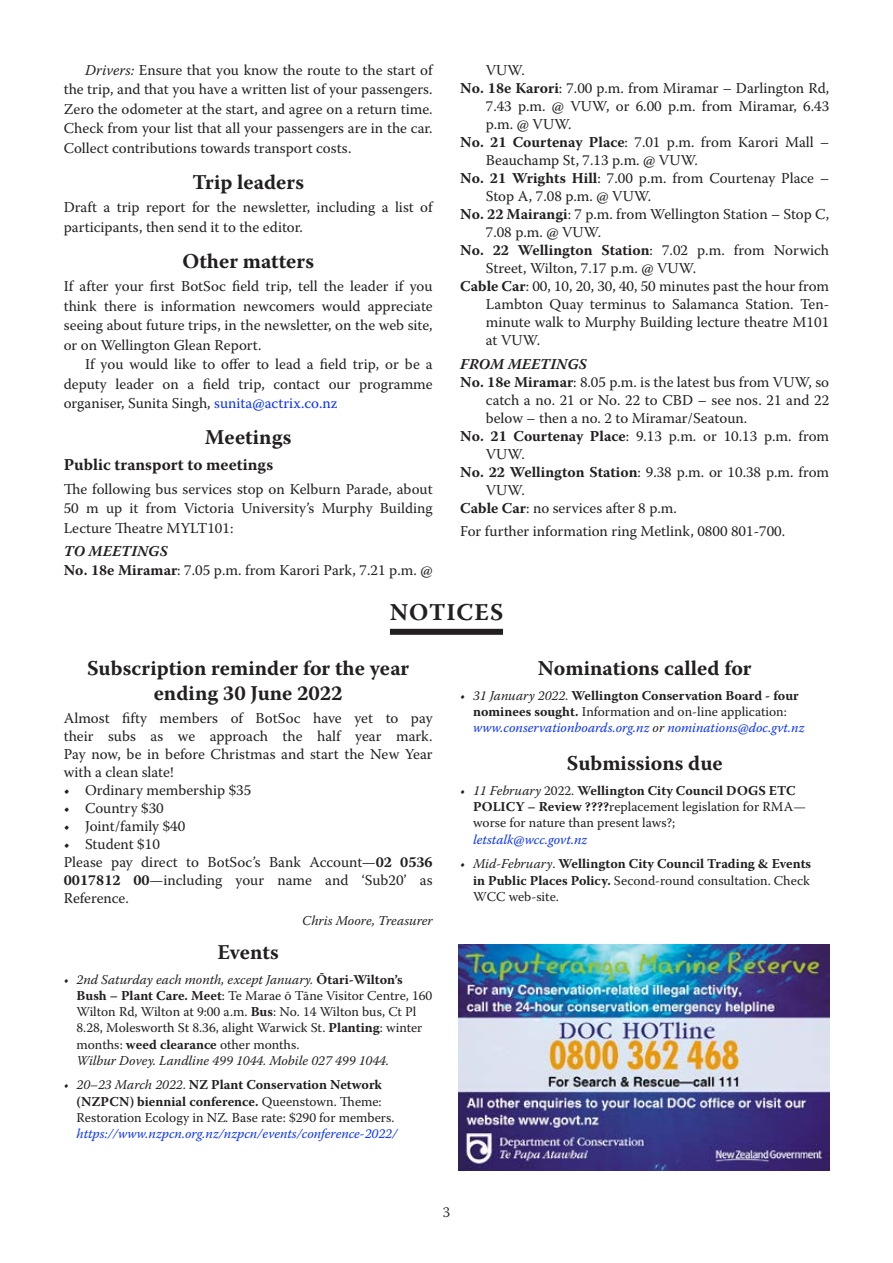
<style>
.page{position:relative;width:893px;height:1263px;background:#fff}
.page>*{position:absolute;margin:0;border:0;box-sizing:border-box;transform-origin:0 0}
.Main_Heading_Span{font:700 24px "Warnock Pro";letter-spacing:.04em;color:#231f20}
.Heading_1{font:700 21px/25.2px "Warnock Pro";color:#231f20;text-align:center}
.Heading_2{font:700 16.5px "Warnock Pro";color:#231f20}
.Body_first{font:15px/18px "Warnock Pro";color:#231f20}
.Body_text{font:15px/19.5px "Warnock Pro";color:#231f20;text-align:justify}
.Subhead_2{font:italic 700 15px "Warnock Pro";letter-spacing:.01em;color:#231f20}
.t1{font:300 15px "Warnock Pro";color:#231f20}
.t2{font:13.5px/16.2px "Warnock Pro";color:#231f20}
.t3{font:700 13.5px/16.2px "Warnock Pro";color:#231f20;text-align:center}
.Event_contact{font:italic 13.5px "Warnock Pro";color:#0831ff}
.Event_contact-2{font:italic 13.5px "Warnock Pro";color:#231f20}
.Author{font:italic 13.5px "Warnock Pro";color:#231f20}
.s1{font-style:italic}
.s2{color:#0831ff}
.s3{font-weight:700}
.s4{font-weight:400;font-style:italic}
.s5{font-weight:400}
.s6{color:#231f20}
</style>
<div class="page">
<div style="left:390px;top:629px;width:113px;height:6px;background:#231f20"></div>
<img style="left:459px;top:944px;width:370px;height:226px">
<p class="Body_text" style="left:64px;top:60px;width:370px;text-indent:21px"><span class="s1">Drivers:</span> Ensure that you know the route to the start of the trip, and that you have a written list of your passengers.<br>Zero the odometer at the start, and agree on a return time.<br>Check from your list that all your passengers are in the car.<br>Collect contributions towards transport costs.</p>
<p class="Heading_1" style="left:192px;top:169px;width:113px">Trip leaders</p>
<p class="Body_first" style="left:64px;top:197px;width:370px;line-height:19.5px">Draft a trip report for the newsletter, including a list of participants, then send it to the editor.</p>
<p class="Heading_1" style="left:182px;top:248px;width:133px">Other matters</p>
<p class="Body_first" style="left:64px;top:276px;width:370px;line-height:19.5px;text-align:justify">If after your first BotSoc field trip, tell the leader if you think there is information newcomers would appreciate seeing about future trips, in the newsletter, on the web site, or on Wellington Glean Report.</p>
<p class="Body_text" style="left:64px;top:354px;width:370px;text-indent:21px">If you would like to offer to lead a field trip, or be a deputy leader on a field trip, contact our programme organiser, Sunita Singh, <span class="s2">sunita@actrix.co.nz</span></p>
<p class="Heading_1" style="left:205px;top:424px;width:88px">Meetings</p>
<p class="Heading_2" style="left:64px;top:455px;width:211px">Public transport to meetings</p>
<p class="Body_first" style="left:64px;top:479px;width:370px;line-height:19.5px;text-align:justify">The following bus services stop on Kelburn Parade, about 50 m up it from Victoria University’s Murphy Building Lecture Theatre MYLT101:</p>
<p class="Subhead_2" style="left:64px;top:542px;width:105px">TO MEETINGS</p>
<p class="Body_first" style="left:64px;top:560px;width:370px"><span class="s3">No. 18e Miramar</span>: 7.05 p.m. from Karori Park, 7.21 p.m. @</p>
<p class="Body_first" style="left:486px;top:61px;width:41px">VUW.</p>
<p class="Body_first" style="left:486px;top:79px;width:345px;text-align:justify;text-indent:-26px"><span class="s3">No. 18e Karori</span>: 7.00 p.m. from Miramar – Darlington Rd, 7.43 p.m. @ VUW, or 6.00 p.m. from Miramar, 6.43 p.m. @ VUW.</p>
<p class="Body_first" style="left:486px;top:133px;width:345px;text-indent:-26px"><span class="s3">No. 21 Courtenay Place</span>: 7.01 p.m. from Karori Mall –<br>Beauchamp St, 7.13 p.m. @ VUW.</p>
<p class="Body_first" style="left:486px;top:169px;width:345px;text-indent:-26px"><span class="s3">No. 21 Wrights Hill</span>: 7.00 p.m. from Courtenay Place –<br>Stop A, 7.08 p.m. @ VUW.</p>
<p class="Body_first" style="left:486px;top:205px;width:345px;text-indent:-26px"><span class="s3">No. 22 Mairangi</span>: 7 p.m. from Wellington Station – Stop C,<br>7.08 p.m. @ VUW.</p>
<p class="Body_first" style="left:486px;top:241px;width:345px;text-indent:-26px"><span class="s3">No. 22 Wellington Station</span>: 7.02 p.m. from Norwich<br>Street, Wilton, 7.17 p.m. @ VUW.</p>
<p class="Body_first" style="left:486px;top:277px;width:345px;text-align:justify;text-indent:-26px"><span class="s3">Cable Car</span>: 00, 10, 20, 30, 40, 50 minutes past the hour from Lambton Quay terminus to Salamanca Station. Ten&shy;minute walk to Murphy Building lecture theatre M101 at VUW.</p>
<p class="Subhead_2" style="left:460px;top:355px;width:128px">FROM MEETINGS</p>
<p class="Body_first" style="left:486px;top:372px;width:345px;text-align:justify;text-indent:-26px"><span class="s3">No. 18e Miramar</span>: 8.05 p.m. is the latest bus from VUW, so catch a no. 21 or No. 22 to CBD – see nos. 21 and 22 below – then a no. 2 to Miramar/Seatoun.</p>
<p class="Body_first" style="left:486px;top:426px;width:345px;text-indent:-26px"><span class="s3">No. 21 Courtenay Place</span>: 9.13 p.m. or 10.13 p.m. from<br>VUW.</p>
<p class="Body_first" style="left:486px;top:462px;width:345px;text-indent:-26px"><span class="s3">No. 22 Wellington Station</span>: 9.38 p.m. or 10.38 p.m. from<br>VUW.</p>
<p class="Body_first" style="left:460px;top:498px;width:218px"><span class="s3">Cable Car</span>: no services after 8 p.m.</p>
<p class="Body_first" style="left:460px;top:522px;width:326px">For further information ring Metlink, 0800 801-700.</p>
<p class="Main_Heading_Span" style="left:390px;top:598px;width:115px">NOTICES</p>
<p class="Heading_1" style="left:87px;top:655px;width:324px">Subscription reminder for the year ending 30 June 2022</p>
<p class="Body_first" style="left:64px;top:708px;width:370px;text-align:justify">Almost fifty members of BotSoc have yet to pay their subs as we approach the half year mark.<br>Pay now, be in before Christmas and start the New Year with a clean slate!</p>
<p class="Body_text" style="left:64px;top:780px;width:189px">• Ordinary membership $35</p>
<p class="Body_text" style="left:64px;top:798px;width:102px">• Country $30</p>
<p class="Body_text" style="left:64px;top:816px;width:123px">• Joint/family $40</p>
<p class="Body_text" style="left:64px;top:834px;width:98px">• Student $10</p>
<p class="Body_first" style="left:64px;top:852px;width:370px;text-align:justify">Please pay direct to BotSoc’s Bank Account—<span class="s3">02 0536<br>0017812 00</span>—including your name and ‘Sub20’ as Reference.</p>
<p class="Author" style="left:302px;top:913px;width:132px">Chris Moore, Treasurer</p>
<p class="Heading_1" style="left:218px;top:939px;width:63px">Events</p>
<p class="t2" style="left:77px;top:971px;width:357px;text-indent:-13px"><span class="s1">• 2nd Saturday each month, except January.</span> <span class="s3">Ōtari-Wilton’s Bush – Plant Care. Meet</span>: Te Marae ō Tāne Visitor Centre, 160<br>Wilton Rd, Wilton at 9:00 a.m. <span class="s3">Bus</span>: No. 14 Wilton bus, Ct Pl 8.28, Molesworth St 8.36, alight Warwick St. <span class="s3">Planting</span>: winter months: <span class="s3">weed clearance</span> other months.</p>
<p class="Event_contact-2" style="left:77px;top:1052px;width:314px">Wilbur Dovey. Landline 499 1044. Mobile 027 499 1044.</p>
<p class="t2" style="left:77px;top:1077px;width:320px;text-indent:-13px"><span class="s1">• 20–23 March 2022</span>. <span class="s3">NZ Plant Conservation Network (NZPCN) biennial conference.</span> Queenstown. Theme:<br>Restoration Ecology in NZ<span class="s1">.</span> Base rate: $290 for members.</p>
<p class="Event_contact" style="left:77px;top:1125px;width:322px">https://www.nzpcn.org.nz/nzpcn/events/conference-2022/</p>
<p class="Heading_1" style="left:538px;top:655px;width:215px">Nominations called for</p>
<p class="t3" style="left:460px;top:687px;width:340px"><span class="s4">• 31 January 2022</span><span class="s5">.</span> Wellington Conservation Board - four nominees sought. <span class="s5">Information and on-line application:</span></p>
<p class="Event_contact" style="left:473px;top:720px;width:333px">www.conservationboards.org.nz <span class="s6">or</span> nominations@doc.gvt.nz</p>
<p class="Heading_1" style="left:567px;top:750px;width:157px">Submissions due</p>
<p class="t2" style="left:473px;top:782px;width:334px;text-indent:-13px"><span class="s1">• 11 February</span> 2022. <span class="s3">Wellington City Council DOGS ETC<br>POLICY – Review ????</span>replacement legislation for RMA— worse for nature than present laws?;</p>
<p class="Event_contact" style="left:473px;top:831px;width:116px">letstalk@wcc.govt.nz</p>
<p class="t3" style="left:473px;top:856px;width:340px;text-align:justify;text-indent:-13px"><span class="s4">• Mid-February</span><span class="s5">.</span> Wellington City Council Trading &amp; Events in Public Places Policy. <span class="s5">Second-round consultation. Check WCC web-site.</span></p>
<p class="t1" style="left:443px;top:1203px;width:9px">3</p>
</div>
